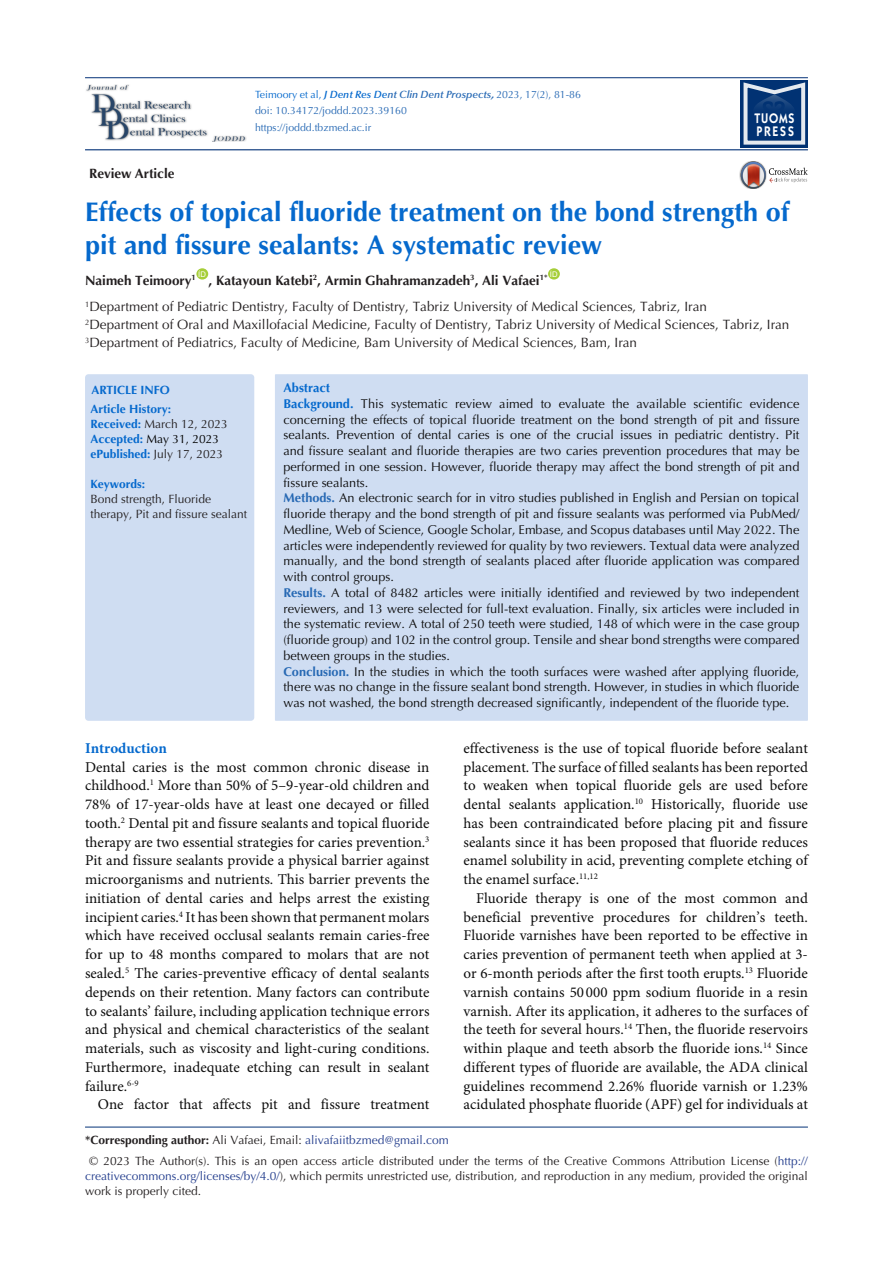
<style>
.page{position:relative;width:893px;height:1263px;background:#fff}
.page>*{position:absolute;margin:0;border:0;box-sizing:border-box;transform-origin:0 0}
.t1{font:700 27px/33px "Optima LT Std";color:#0569cd}
.t2{font:15px/18.8px "Minion Pro";color:#0d0d0d;text-align:justify}
.heading_1{font:700 15px "Minion Pro";color:#0569cd}
.t3{font:600 13.95px/12.3px "ITC Kabel Std";letter-spacing:.11em;color:#fff;scale:.85 1}
.t4{font:13.5px "Optima LT Std";color:#231f20}
.t5{font:700 13.5px "Optima LT Std";color:#231f20}
.t6{font:12.75px/15.8px "Optima LT Std";color:#0d0d0d;text-align:justify}
.t7{font:700 12.75px "Optima LT Std";color:#0569cd}
.corresponding{font:12px/15px "Optima LT Std";color:#231f20}
.corresponding-2{font:12px "Optima LT Std";color:#253f8e}
.t8{font:700 12px "Optima LT Std";color:#0569cd}
.t9{font:12px "Optima LT Std";color:#000}
.t10{font:italic 600 10.5px "Optima LT Std";color:#2769b4}
.t11{font:10.5px "Optima LT Std";color:#2769b4}
.t12{font:7.8px "Arial";color:#fff}
.s1{font-weight:400;font-style:normal;color:#0569cd}
.s2{color:#0569cd}
.s3{font-weight:700}
.s4{font-weight:400;font-style:normal}
.s5{font-weight:700;color:#0569cd}
.s6{font-weight:700;color:#2769b4}
.s7{font-weight:400;color:#231f20}
.s8{font-weight:700;color:#231f20}
.s9{color:#231f20}
.s10{color:#253f8e}
</style>
<div class="page">
<hr style="left:85px;top:149px;width:723px;height:1px;background:#053278">
<hr style="left:85px;top:77px;width:723px;height:1px;background:#053278">
<div style="left:196px;top:268px;width:12px;height:12px;background:#a6ce39;border-radius:50%"></div>
<div style="left:548px;top:268px;width:12px;height:12px;background:#a6ce39;border-radius:50%"></div>
<img style="left:739px;top:169px;width:2px;height:13px">
<svg style="left:741px;top:161px;width:67px;height:28px"></svg>
<div style="left:275px;top:374px;width:533px;height:347px;background:#cfddf2"></div>
<div style="left:85px;top:374px;width:169px;height:347px;background:#cfddf2;border-radius:3px"></div>
<div style="left:740px;top:80px;width:68px;height:68px;background:#013273"></div>
<svg style="left:743px;top:82px;width:62px;height:63px"></svg>
<img style="left:86px;top:85px;width:160px;height:57px">
<hr style="left:85px;top:1127px;width:723px;height:1px;background:#053278">
<p class="t5" style="left:89px;top:165px;width:87px">Review Article</p>
<p class="t10" style="left:255px;top:88px;width:327px"><span class="s1">Teimoory et al,</span> <span class="s2">J Dent Res De</span>nt Clin Dent Prospects<span class="s3">,</span> <span class="s4">2023, 17(2), 81-86</span></p>
<p class="t11" style="left:255px;top:105px;width:153px">doi: 10.34172/joddd.2023.39160</p>
<p class="t11" style="left:255px;top:122px;width:118px">https://joddd.tbzmed.ac.ir</p>
<p class="t3" style="left:755px;top:112px;width:48px">TUOMS<br>PRESS</p>
<p class="t1" style="left:85px;top:195px;width:706px">Effects of topical fluoride treatment on the bond strength of pit and fissure sealants: A systematic review</p>
<p class="t5" style="left:85px;top:272px;width:112px">Naimeh Teimoory<sup>1</sup></p>
<p class="t12" style="left:550px;top:269px;width:9px">ID</p>
<p class="t4" style="left:85px;top:299px;width:623px"><sup>1</sup>Department of Pediatric Dentistry, Faculty of Dentistry, Tabriz University of Medical Sciences, Tabriz, Iran</p>
<p class="t4" style="left:85px;top:317px;width:706px"><sup>2</sup>Department of Oral and Maxillofacial Medicine, Faculty of Dentistry, Tabriz University of Medical Sciences, Tabriz, Iran</p>
<p class="t4" style="left:85px;top:335px;width:554px"><sup>3</sup>Department of Pediatrics, Faculty of Medicine, Bam University of Medical Sciences, Bam, Iran</p>
<p class="t7" style="left:283px;top:380px;width:48px">Abstract</p>
<p class="t6" style="left:283px;top:396px;width:517px"><span class="s5">Background.</span> This systematic review aimed to evaluate the available scientific evidence concerning the effects of topical fluoride treatment on the bond strength of pit and fissure sealants. Prevention of dental caries is one of the crucial issues in pediatric dentistry. Pit and fissure sealant and fluoride therapies are two caries prevention procedures that may be performed in one session. However, fluoride therapy may affect the bond strength of pit and fissure sealants.</p>
<p class="t6" style="left:283px;top:490px;width:517px"><span class="s6">Methods.</span> An electronic search for in vitro studies published in English and Persian on topical fluoride therapy and the bond strength of pit and fissure sealants was performed via PubMed/ Medline, Web of Science, Google Scholar, Embase, and Scopus databases until May 2022. The articles were independently reviewed for quality by two reviewers. Textual data were analyzed manually, and the bond strength of sealants placed after fluoride application was compared with control groups.</p>
<p class="t6" style="left:283px;top:585px;width:518px"><span class="s6">Results.</span> A total of 8482 articles were initially identified and reviewed by two independent reviewers, and 13 were selected for full-text evaluation. Finally, six articles were included in the systematic review. A total of 250 teeth were studied, 148 of which were in the case group (fluoride group) and 102 in the control group. Tensile and shear bond strengths were compared between groups in the studies.</p>
<p class="t6" style="left:283px;top:664px;width:517px"><span class="s6">Conclusion.</span> In the studies in which the tooth surfaces were washed after applying fluoride, there was no change in the fissure sealant bond strength. However, in studies in which fluoride was not washed, the bond strength decreased significantly, independent of the fluoride type.</p>
<p class="t12" style="left:198px;top:269px;width:9px">ID</p>
<p class="t5" style="left:209px;top:272px;width:340px">, Katayoun Katebi<sup>2</sup>, Armin Ghahramanzadeh<sup>3</sup>, Ali Vafaei<sup>1*</sup></p>
<p class="t8" style="left:91px;top:383px;width:80px">ARTICLE INFO</p>
<p class="t8" style="left:91px;top:402px;width:82px">Article History:</p>
<p class="corresponding" style="left:91px;top:417px;width:139px"><span class="s5">Received:</span> March 12, 2023</p>
<p class="t9" style="left:91px;top:432px;width:130px"><span class="s5">Accepted:</span> May 31, 2023</p>
<p class="t8" style="left:91px;top:447px;width:134px">ePublished: <span class="s7">July 17, 2023</span></p>
<p class="t8" style="left:91px;top:477px;width:56px">Keywords:</p>
<p class="corresponding" style="left:91px;top:492px;width:158px">Bond strength, Fluoride therapy, Pit and fissure sealant</p>
<p class="heading_1" style="left:85px;top:738px;width:83px">Introduction</p>
<p class="t2" style="left:85px;top:758px;width:346px">Dental caries is the most common chronic disease in childhood.<sup>1</sup> More than 50% of 5–9-year-old children and 78% of 17-year-olds have at least one decayed or filled tooth.<sup>2</sup> Dental pit and fissure sealants and topical fluoride therapy are two essential strategies for caries prevention.<sup>3<br></sup>Pit and fissure sealants provide a physical barrier against microorganisms and nutrients. This barrier prevents the initiation of dental caries and helps arrest the existing incipient caries.<sup>4</sup> It has been shown that permanent molars which have received occlusal sealants remain caries-free for up to 48 months compared to molars that are not sealed.<sup>5</sup> The caries-preventive efficacy of dental sealants depends on their retention. Many factors can contribute to sealants’ failure, including application technique errors and physical and chemical characteristics of the sealant materials, such as viscosity and light-curing conditions.<br>Furthermore, inadequate etching can result in sealant failure.<sup>6-9</sup></p>
<p class="t2" style="left:98px;top:1096px;width:333px">One factor that affects pit and fissure treatment</p>
<p class="corresponding-2" style="left:85px;top:1133px;width:365px"><span class="s8">*Corresponding author:</span> <span class="s9">Ali Vafaei, Email:</span> alivafaiitbzmed@gmail.com</p>
<p class="t2" style="left:463px;top:739px;width:346px">effectiveness is the use of topical fluoride before sealant placement. The surface of filled sealants has been reported to weaken when topical fluoride gels are used before dental sealants application.<sup>10</sup> Historically, fluoride use has been contraindicated before placing pit and fissure sealants since it has been proposed that fluoride reduces enamel solubility in acid, preventing complete etching of the enamel surface.<sup>11,12</sup></p>
<p class="t2" style="left:463px;top:889px;width:346px;text-indent:13px">Fluoride therapy is one of the most common and beneficial preventive procedures for children’s teeth.<br>Fluoride varnishes have been reported to be effective in caries prevention of permanent teeth when applied at 3- or 6-month periods after the first tooth erupts.<sup>13</sup> Fluoride varnish contains 50 000 ppm sodium fluoride in a resin varnish. After its application, it adheres to the surfaces of the teeth for several hours.<sup>14</sup> Then, the fluoride reservoirs within plaque and teeth absorb the fluoride ions.<sup>14</sup> Since different types of fluoride are available, the ADA clinical guidelines recommend 2.26% fluoride varnish or 1.23% acidulated phosphate fluoride (APF) gel for individuals at</p>
<p class="corresponding" style="left:85px;top:1154px;width:724px;text-align:justify;text-indent:4px">© 2023 The Author(s). This is an open access article distributed under the terms of the Creative Commons Attribution License (<span class="s10">http:// creativecommons.org/licenses/by/4.0/</span>), which permits unrestricted use, distribution, and reproduction in any medium, provided the original work is properly cited.</p>
</div>
